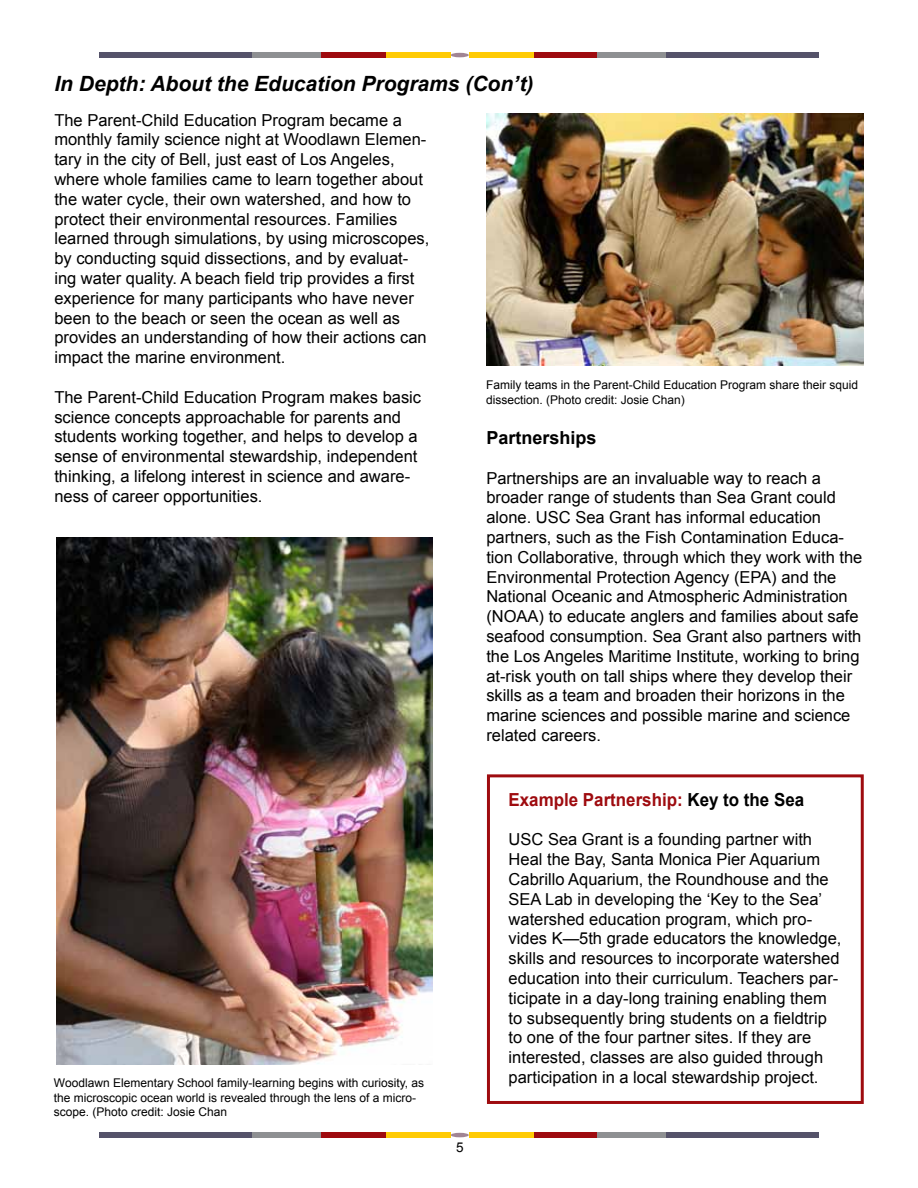
<style>
.page{position:relative;width:918px;height:1188px;background:#fff}
.page>*{position:absolute;margin:0;border:0;box-sizing:border-box;transform-origin:0 0}
.t1{font:italic 700 21px "Arial";color:#000}
.t2{font:700 18px "Arial";color:#9e0b0f;scale:.94 1}
.t3{font:700 18px "Arial";color:#000}
.t4{font:16.5px/19.8px "Arial";color:#000}
.t5{font:13.5px "Arial";color:#000}
.t6{font:12px/14.4px "Arial";color:#000}
.s1{color:#000}
</style>
<div class="page">
<img style="left:56px;top:537px;width:376px;height:527px">
<img style="left:486px;top:114px;width:378px;height:252px">
<div style="left:663px;top:1132px;width:156px;height:6px;background:#55536a"></div>
<div style="left:597px;top:1132px;width:69px;height:6px;background:#8e9092"></div>
<div style="left:532px;top:1132px;width:65px;height:6px;background:#9e0b0f"></div>
<div style="left:469px;top:1132px;width:65px;height:6px;background:#ffcb05"></div>
<svg style="left:451px;top:1133px;width:18px;height:4px"></svg>
<div style="left:99px;top:1132px;width:156px;height:6px;background:#55536a"></div>
<div style="left:253px;top:1132px;width:68px;height:6px;background:#8e9092"></div>
<div style="left:321px;top:1132px;width:65px;height:6px;background:#9e0b0f"></div>
<div style="left:386px;top:1132px;width:65px;height:6px;background:#ffcb05"></div>
<div style="left:663px;top:52px;width:156px;height:6px;background:#55536a"></div>
<div style="left:597px;top:52px;width:69px;height:6px;background:#8e9092"></div>
<div style="left:532px;top:52px;width:65px;height:6px;background:#9e0b0f"></div>
<div style="left:469px;top:52px;width:65px;height:6px;background:#ffcb05"></div>
<svg style="left:451px;top:53px;width:18px;height:4px"></svg>
<div style="left:99px;top:52px;width:156px;height:6px;background:#55536a"></div>
<div style="left:253px;top:52px;width:68px;height:6px;background:#8e9092"></div>
<div style="left:321px;top:52px;width:65px;height:6px;background:#9e0b0f"></div>
<div style="left:386px;top:52px;width:65px;height:6px;background:#ffcb05"></div>
<div style="left:487px;top:774px;width:377px;height:330px;border:3px solid #9e0b0f"></div>
<p class="t1" style="left:54px;top:70px;width:481px">In Depth: About the Education Programs (Con’t)</p>
<p class="t4" style="left:54px;top:110px;width:377px">The Parent-Child Education Program became a monthly family science night at Woodlawn Elemen&shy;tary in the city of Bell, just east of Los Angeles, where whole families came to learn together about the water cycle, their own watershed, and how to protect their environmental resources. Families learned through simulations, by using microscopes, by conducting squid dissections, and by evaluat&shy;ing water quality. A beach field trip provides a first experience for many participants who have never been to the beach or seen the ocean as well as provides an understanding of how their actions can impact the marine environment.</p>
<p class="t4" style="left:54px;top:387px;width:368px">The Parent-Child Education Program makes basic science concepts approachable for parents and students working together, and helps to develop a sense of environmental stewardship, independent thinking, a lifelong interest in science and aware&shy;ness of career opportunities.</p>
<p class="t6" style="left:54px;top:1076px;width:372px">Woodlawn Elementary School family-learning begins with curiosity, as the microscopic ocean world is revealed through the lens of a micro&shy;scope. (Photo credit: Josie Chan</p>
<p class="t5" style="left:456px;top:1139px;width:9px">5</p>
<p class="t6" style="left:486px;top:378px;width:374px">Family teams in the Parent-Child Education Program share their squid dissection. (Photo credit: Josie Chan)</p>
<p class="t3" style="left:486px;top:426px;width:112px">Partnerships</p>
<p class="t4" style="left:486px;top:468px;width:377px">Partnerships are an invaluable way to reach a broader range of students than Sea Grant could alone. USC Sea Grant has informal education partners, such as the Fish Contamination Educa&shy;tion Collaborative, through which they work with the Environmental Protection Agency (EPA) and the National Oceanic and Atmospheric Administration (NOAA) to educate anglers and families about safe seafood consumption. Sea Grant also partners with the Los Angeles Maritime Institute, working to bring at-risk youth on tall ships where they develop their skills as a team and broaden their horizons in the marine sciences and possible marine and science related careers.</p>
<p class="t2" style="left:509px;top:788px;width:316px">Example Partnership: <span class="s1">Key to the Sea</span></p>
<p class="t4" style="left:509px;top:830px;width:334px">USC Sea Grant is a founding partner with Heal the Bay, Santa Monica Pier Aquarium Cabrillo Aquarium, the Roundhouse and the SEA Lab in developing the ‘Key to the Sea’ watershed education program, which pro&shy;vides K—5th grade educators the knowledge, skills and resources to incorporate watershed education into their curriculum. Teachers par&shy;ticipate in a day-long training enabling them to subsequently bring students on a fieldtrip to one of the four partner sites. If they are interested, classes are also guided through participation in a local stewardship project.</p>
</div>
